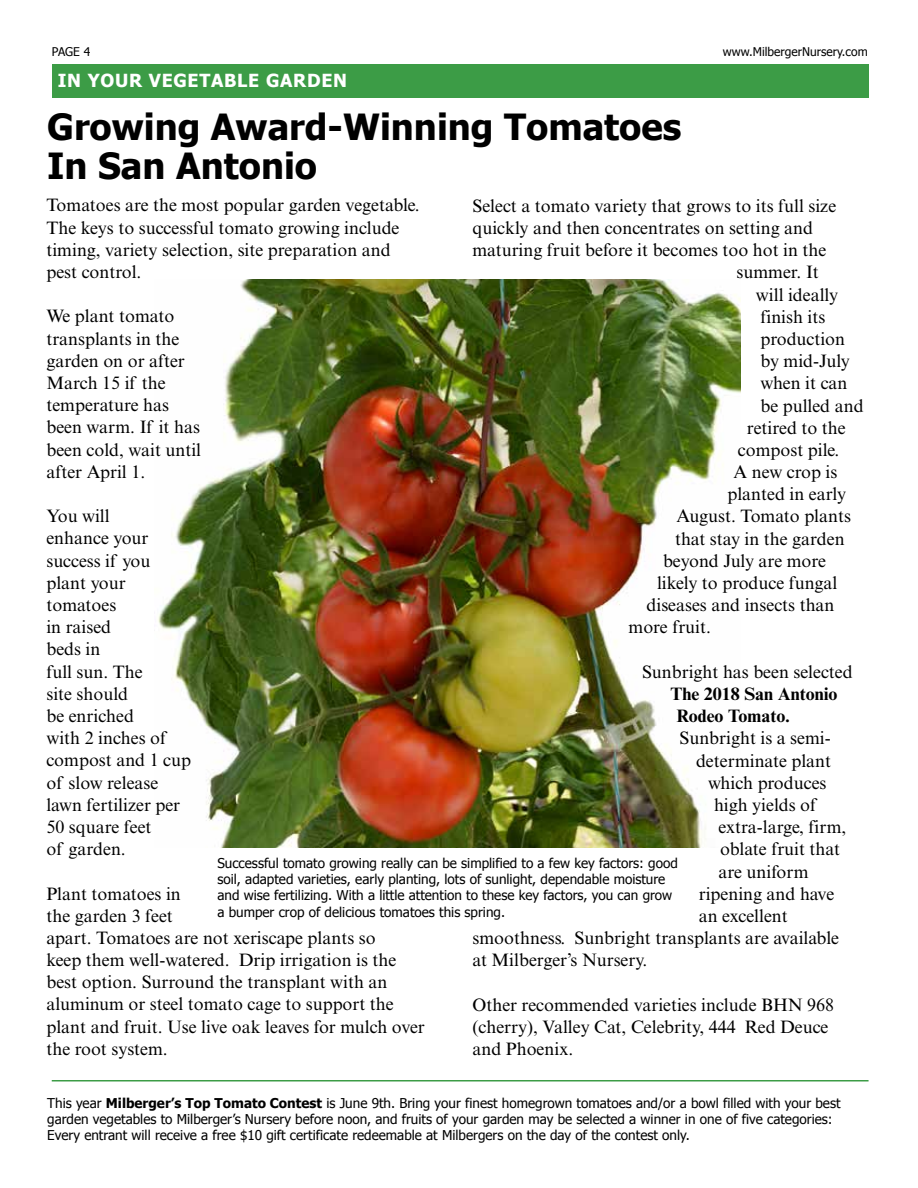
<style>
.page{position:relative;width:918px;height:1188px;background:#fff}
.page>*{position:absolute;margin:0;border:0;box-sizing:border-box;transform-origin:0 0}
.t1{font:700 36px/39px "Tahoma";color:#000}
.t2{font:18px/22.2px "Times NRMT";color:#000}
.t3{font:700 18px/22.2px "Times NRMT";color:#000}
.t4{font:700 18px "Tahoma";letter-spacing:.04em;color:#fff}
.t5{font:13.5px/16.2px "Tahoma";color:#000}
.t6{font:12px "Tahoma";color:#000}
.s1{font-weight:700}
</style>
<div class="page">
<div style="left:52px;top:64px;width:817px;height:33px;background:#3c9c46"></div>
<hr style="left:52px;top:1080px;width:817px;height:2px;background:#3c9c46">
<img style="left:158px;top:279px;width:582px;height:569px">
<p class="t6" style="left:52px;top:44px;width:40px">PAGE 4</p>
<p class="t6" style="left:723px;top:44px;width:146px">www.MilbergerNursery.com</p>
<p class="t4" style="left:58px;top:68px;width:291px">IN YOUR VEGETABLE GARDEN</p>
<h1 class="t1" style="left:47px;top:105px;width:636px">Growing Award-Winning Tomatoes<br>In San Antonio</h1>
<p class="t2" style="left:46px;top:194px;width:375px">Tomatoes are the most popular garden vegetable.<br>The keys to successful tomato growing include timing, variety selection, site preparation and pest control.</p>
<p class="t2" style="left:46px;top:305px;width:156px">We plant tomato transplants in the garden on or after<br>March 15 if the temperature has been warm. If it has been cold, wait until after April 1.</p>
<p class="t2" style="left:46px;top:505px;width:146px">You will<br>enhance your success if you plant your tomatoes<br>in raised<br>beds in<br>full sun. The<br>site should<br>be enriched<br>with 2 inches of compost and 1 cup of slow release lawn fertilizer per<br>50 square feet<br>of garden.</p>
<p class="t2" style="left:46px;top:882px;width:380px">Plant tomatoes in<br>the garden 3 feet<br>apart. Tomatoes are not xeriscape plants so<br>keep them well-watered. Drip irrigation is the best option. Surround the transplant with an aluminum or steel tomato cage to support the plant and fruit. Use live oak leaves for mulch over the root system.</p>
<p class="t2" style="left:472px;top:195px;width:365px">Select a tomato variety that grows to its full size</p>
<p class="t2" style="left:472px;top:217px;width:342px">quickly and then concentrates on setting and</p>
<p class="t2" style="left:472px;top:239px;width:355px">maturing fruit before it becomes too hot in the</p>
<p class="t2" style="left:737px;top:261px;width:84px">summer. It</p>
<p class="t2" style="left:756px;top:283px;width:84px">will ideally</p>
<p class="t2" style="left:760px;top:306px;width:66px">finish its</p>
<p class="t2" style="left:760px;top:328px;width:86px">production</p>
<p class="t2" style="left:760px;top:350px;width:91px">by mid-July</p>
<p class="t2" style="left:760px;top:372px;width:89px">when it can</p>
<p class="t2" style="left:760px;top:394px;width:105px">be pulled and</p>
<p class="t2" style="left:747px;top:417px;width:100px">retired to the</p>
<p class="t2" style="left:738px;top:439px;width:103px">compost pile.</p>
<p class="t2" style="left:733px;top:461px;width:105px">A new crop is</p>
<p class="t2" style="left:728px;top:483px;width:120px">planted in early</p>
<p class="t2" style="left:677px;top:505px;width:176px">August. Tomato plants</p>
<p class="t2" style="left:675px;top:527px;width:171px">that stay in the garden</p>
<p class="t2" style="left:663px;top:550px;width:165px">beyond July are more</p>
<p class="t2" style="left:657px;top:572px;width:182px">likely to produce fungal</p>
<p class="t2" style="left:647px;top:594px;width:190px">diseases and insects than</p>
<p class="t2" style="left:629px;top:616px;width:84px">more fruit.</p>
<p class="t2" style="left:642px;top:661px;width:212px">Sunbright has been selected</p>
<p class="t3" style="left:677px;top:683px;width:163px;text-indent:-6px">The 2018 San Antonio<br>Rodeo Tomato.</p>
<p class="t2" style="left:680px;top:727px;width:153px">Sunbright is a semi-</p>
<p class="t2" style="left:696px;top:749px;width:137px">determinate plant</p>
<p class="t2" style="left:708px;top:772px;width:120px">which produces</p>
<p class="t2" style="left:714px;top:794px;width:104px">high yields of</p>
<p class="t2" style="left:719px;top:816px;width:129px">extra-large, firm,</p>
<p class="t2" style="left:720px;top:838px;width:121px">oblate fruit that</p>
<p class="t2" style="left:719px;top:860px;width:92px">are uniform</p>
<p class="t2" style="left:699px;top:883px;width:137px">ripening and have</p>
<p class="t2" style="left:699px;top:905px;width:91px">an excellent</p>
<p class="t2" style="left:473px;top:927px;width:368px">smoothness. Sunbright transplants are available</p>
<p class="t2" style="left:473px;top:949px;width:176px">at Milberger’s Nursery.</p>
<p class="t2" style="left:473px;top:994px;width:363px">Other recommended varieties include BHN 968 (cherry), Valley Cat, Celebrity, 444 Red Deuce and Phoenix.</p>
<p class="t5" style="left:217px;top:854px;width:462px">Successful tomato growing really can be simplified to a few key factors: good soil, adapted varieties, early planting, lots of sunlight, dependable moisture and wise fertilizing. With a little attention to these key factors, you can grow a bumper crop of delicious tomatoes this spring.</p>
<p class="t5" style="left:47px;top:1094px;width:795px">This year <span class="s1">Milberger’s Top Tomato Contest</span> is June 9th. Bring your finest homegrown tomatoes and/or a bowl filled with your best garden vegetables to Milberger’s Nursery before noon, and fruits of your garden may be selected a winner in one of five categories:<br>Every entrant will receive a free $10 gift certificate redeemable at Milbergers on the day of the contest only.</p>
</div>
